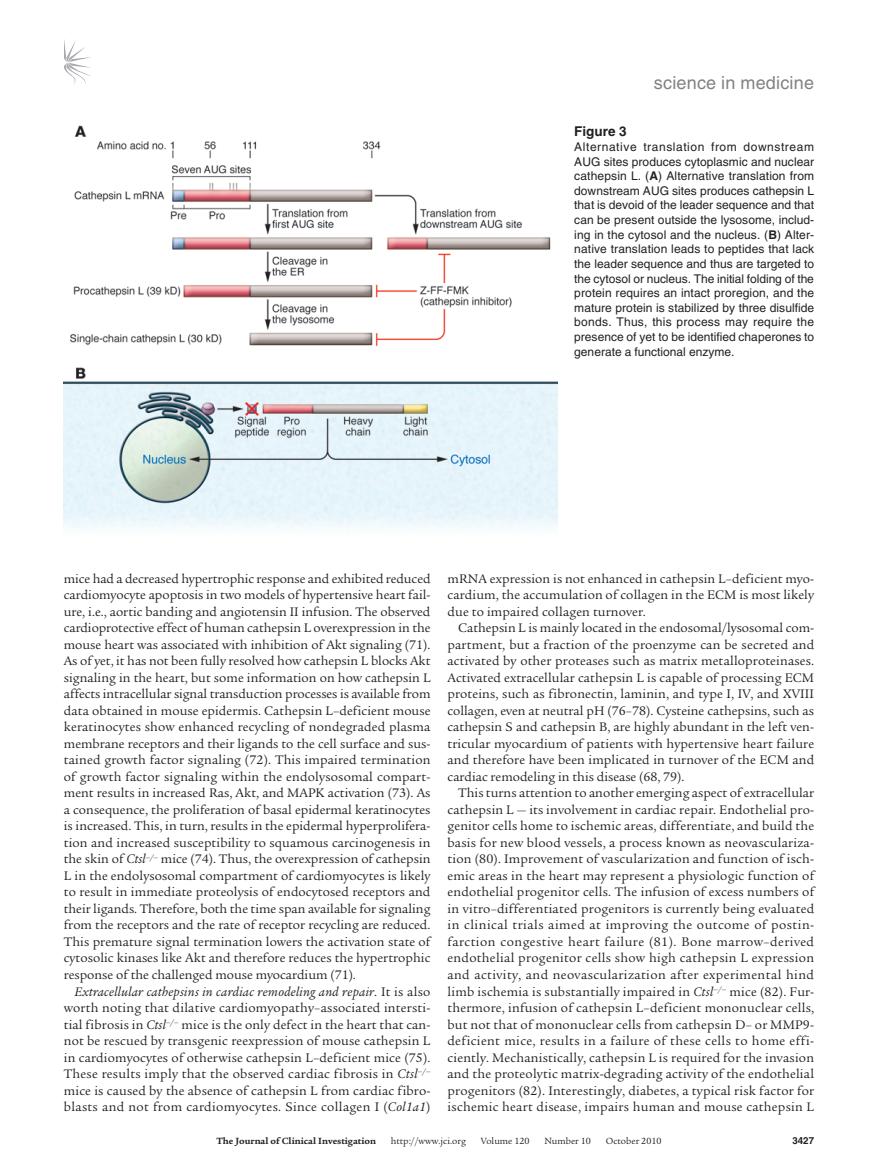
<style>
.page{position:relative;width:878px;height:1174px;background:#fff}
.page>*{position:absolute;margin:0;border:0;box-sizing:border-box;transform-origin:0 0}
.t1{font:18px "Helvetica LT Std";letter-spacing:.01em;color:#808285}
.t2{font:13.5px/16.5px "Legacy Serif Std";letter-spacing:.01em;color:#231f20;text-align:justify}
.t3{font:700 13.5px "Helvetica LT Std";color:#231f20}
.t4{font:12px/14.7px "Helvetica LT Std";color:#231f20;text-align:justify}
.t5{font:9.75px "Legacy Serif Std";color:#231f20}
.t6{font:700 9.75px "Legacy Serif Std";color:#231f20}
.t7{font:700 9.75px "Helvetica LT Std";color:#231f20}
.s1{font-weight:700}
.s2{font-style:italic}
</style>
<div class="page">
<svg style="left:64px;top:39px;width:27px;height:46px"></svg>
<img style="left:64px;top:125px;width:493px;height:403px">
<h1 class="t1" style="left:654px;top:72px;width:162px">science in medicine</h1>
<p class="t3" style="left:574px;top:123px;width:54px">Figure 3</p>
<p class="t4" style="left:574px;top:139px;width:241px">Alternative translation from downstream AUG sites produces cytoplasmic and nuclear cathepsin L. (<span class="s1">A</span>) Alternative translation from downstream AUG sites produces cathepsin L that is devoid of the leader sequence and that can be present outside the lysosome, includ&shy;ing in the cytosol and the nucleus. (<span class="s1">B</span>) Alter&shy;native translation leads to peptides that lack the leader sequence and thus are targeted to the cytosol or nucleus. The initial folding of the protein requires an intact proregion, and the mature protein is stabilized by three disulfide bonds. Thus, this process may require the presence of yet to be identified chaperones to generate a functional enzyme.</p>
<p class="t2" style="left:64px;top:570px;width:368px">mice had a decreased hypertrophic response and exhibited reduced cardiomyocyte apoptosis in two models of hypertensive heart fail&shy;ure, i.e., aortic banding and angiotensin II infusion. The observed cardioprotective effect of human cathepsin L overexpression in the mouse heart was associated with inhibition of Akt signaling (71).<br>As of yet, it has not been fully resolved how cathepsin L blocks Akt signaling in the heart, but some information on how cathepsin L affects intracellular signal transduction processes is available from data obtained in mouse epidermis. Cathepsin L–deficient mouse keratinocytes show enhanced recycling of nondegraded plasma membrane receptors and their ligands to the cell surface and sus&shy;tained growth factor signaling (72). This impaired termination of growth factor signaling within the endolysosomal compart&shy;ment results in increased Ras, Akt, and MAPK activation (73). As a consequence, the proliferation of basal epidermal keratinocytes is increased. This, in turn, results in the epidermal hyperprolifera&shy;tion and increased susceptibility to squamous carcinogenesis in the skin of <span class="s2">Ctsl</span><sup>–/–</sup> mice (74). Thus, the overexpression of cathepsin L in the endolysosomal compartment of cardiomyocytes is likely to result in immediate proteolysis of endocytosed receptors and their ligands. Therefore, both the time span available for signaling from the receptors and the rate of receptor recycling are reduced.<br>This premature signal termination lowers the activation state of cytosolic kinases like Akt and therefore reduces the hypertrophic response of the challenged mouse myocardium (71).</p>
<p class="t2" style="left:64px;top:983px;width:368px;text-indent:11px"><span class="s2">Extracellular cathepsins in cardiac remodeling and repair</span>. It is also worth noting that dilative cardiomyopathy–associated intersti&shy;tial fibrosis in <span class="s2">Ctsl</span><sup>–/–</sup> mice is the only defect in the heart that can&shy;not be rescued by transgenic reexpression of mouse cathepsin L in cardiomyocytes of otherwise cathepsin L–deficient mice (75).<br>These results imply that the observed cardiac fibrosis in <span class="s2">Ctsl</span><sup>–/– </sup>mice is caused by the absence of cathepsin L from cardiac fibro&shy;blasts and not from cardiomyocytes. Since collagen I (<span class="s2">Col1a1</span>)</p>
<p class="t2" style="left:447px;top:570px;width:368px">mRNA expression is not enhanced in cathepsin L–deficient myo&shy;cardium, the accumulation of collagen in the ECM is most likely due to impaired collagen turnover.</p>
<p class="t2" style="left:447px;top:620px;width:368px;text-indent:11px">Cathepsin L is mainly located in the endosomal/lysosomal com&shy;partment, but a fraction of the proenzyme can be secreted and activated by other proteases such as matrix metalloproteinases.<br>Activated extracellular cathepsin L is capable of processing ECM proteins, such as fibronectin, laminin, and type I, IV, and XVIII collagen, even at neutral pH (76–78). Cysteine cathepsins, such as cathepsin S and cathepsin B, are highly abundant in the left ven&shy;tricular myocardium of patients with hypertensive heart failure and therefore have been implicated in turnover of the ECM and cardiac remodeling in this disease (68, 79).</p>
<p class="t2" style="left:447px;top:785px;width:368px;text-indent:11px">This turns attention to another emerging aspect of extracellular cathepsin L — its involvement in cardiac repair. Endothelial pro&shy;genitor cells home to ischemic areas, differentiate, and build the basis for new blood vessels, a process known as neovasculariza&shy;tion (80). Improvement of vascularization and function of isch&shy;emic areas in the heart may represent a physiologic function of endothelial progenitor cells. The infusion of excess numbers of in vitro–differentiated progenitors is currently being evaluated in clinical trials aimed at improving the outcome of postin&shy;farction congestive heart failure (81). Bone marrow–derived endothelial progenitor cells show high cathepsin L expression and activity, and neovascularization after experimental hind limb ischemia is substantially impaired in <span class="s2">Ctsl</span><sup>–/–</sup> mice (82). Fur&shy;thermore, infusion of cathepsin L–deficient mononuclear cells, but not that of mononuclear cells from cathepsin D– or MMP9- deficient mice, results in a failure of these cells to home effi&shy;ciently. Mechanistically, cathepsin L is required for the invasion and the proteolytic matrix-degrading activity of the endothelial progenitors (82). Interestingly, diabetes, a typical risk factor for ischemic heart disease, impairs human and mouse cathepsin L</p>
<p class="t6" style="left:216px;top:1135px;width:161px">The Journal of Clinical Investigation</p>
<p class="t5" style="left:391px;top:1135px;width:77px">http://www.jci.org</p>
<p class="t5" style="left:480px;top:1135px;width:50px">Volume 120</p>
<p class="t5" style="left:544px;top:1135px;width:48px">Number 10</p>
<p class="t5" style="left:605px;top:1135px;width:57px">October 2010</p>
<p class="t7" style="left:792px;top:1134px;width:23px">3427</p>
</div>
